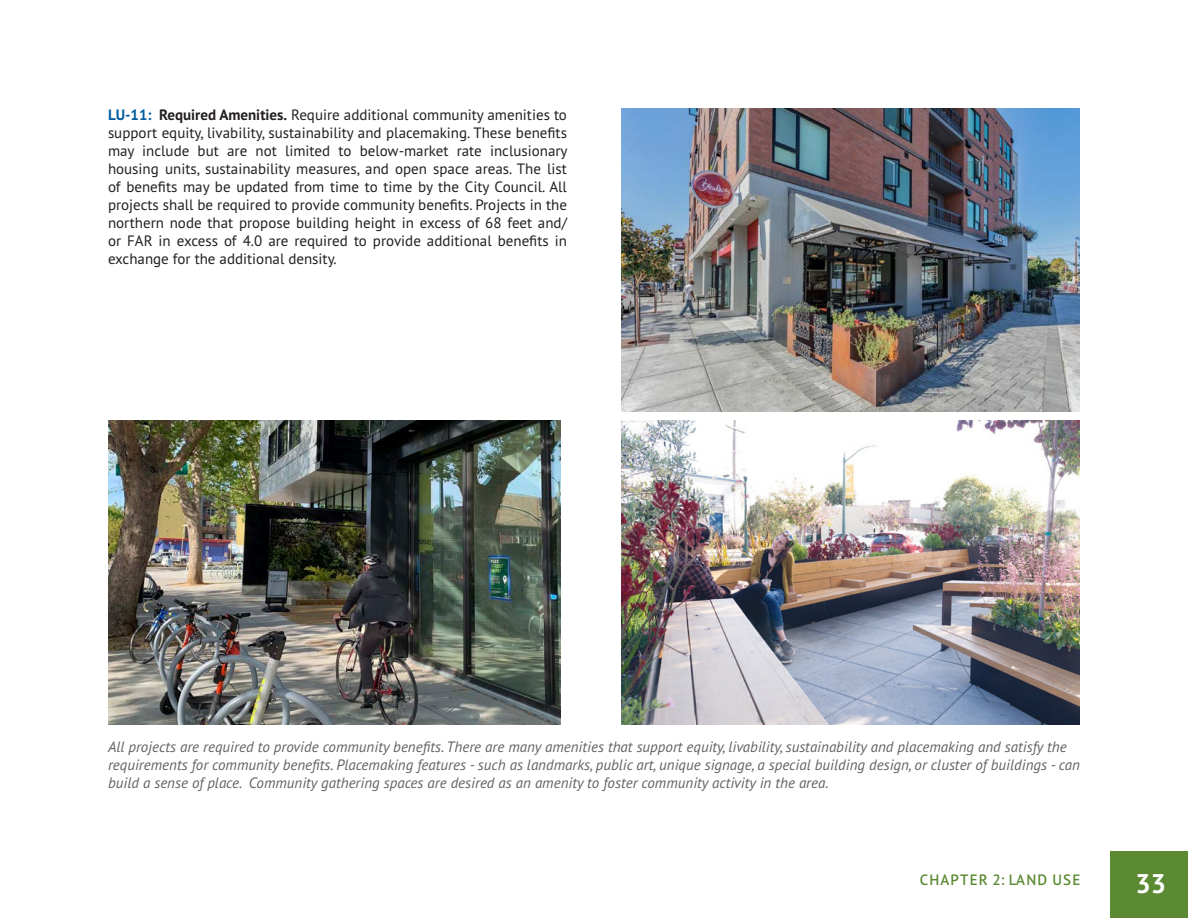
<style>
.page{position:relative;width:1188px;height:918px;background:#fff}
.page>*{position:absolute;margin:0;border:0;box-sizing:border-box;transform-origin:0 0}
.t1{font:700 27px "PT Sans Pro";color:#fff}
.t2{font:15px/18px "PT Sans Pro";color:#231f20;text-align:justify}
.Italic_Captions{font:italic 15px/18px "PT Sans Pro";color:#636366}
.t3{font:600 15px "PT Sans Pro";letter-spacing:.08em;color:#5b8a33}
.s1{font-weight:700;color:#015b9e}
.s2{font-weight:700}
</style>
<div class="page">
<div style="left:1110px;top:852px;width:78px;height:66px;background:#5b8a33"></div>
<img style="left:621px;top:421px;width:459px;height:303px">
<img style="left:621px;top:108px;width:459px;height:304px">
<img style="left:108px;top:421px;width:452px;height:303px">
<p class="t2" style="left:108px;top:105px;width:461px"><span class="s1">LU-11:</span> <span class="s2">Required Amenities.</span> Require additional community amenities to support equity, livability, sustainability and placemaking. These benefits may include but are not limited to below-market rate inclusionary housing units, sustainability measures, and open space areas. The list of benefits may be updated from time to time by the City Council. All projects shall be required to provide community benefits. Projects in the northern node that propose building height in excess of 68 feet and/ or FAR in excess of 4.0 are required to provide additional benefits in exchange for the additional density.</p>
<p class="Italic_Captions" style="left:108px;top:737px;width:973px">All projects are required to provide community benefits. There are many amenities that support equity, livability, sustainability and placemaking and satisfy the requirements for community benefits. Placemaking features - such as landmarks, public art, unique signage, a special building design, or cluster of buildings - can build a sense of place. Community gathering spaces are desired as an amenity to foster community activity in the area.</p>
<p class="t3" style="left:920px;top:870px;width:162px">CHAPTER 2: LAND USE</p>
<h1 class="t1" style="left:1136px;top:866px;width:32px">33</h1>
</div>
